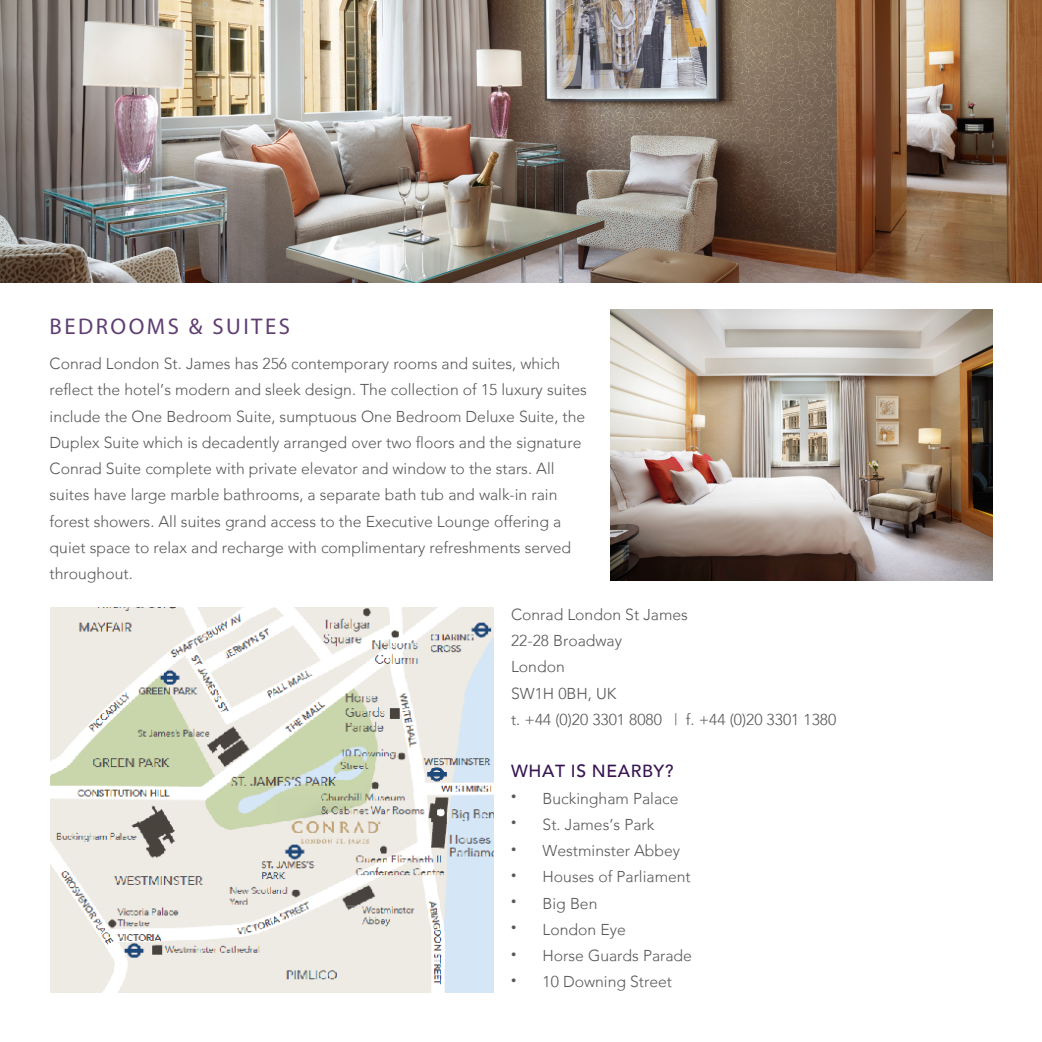
<style>
.page{position:relative;width:1042px;height:1042px;background:#fff}
.page>*{position:absolute;margin:0;border:0;box-sizing:border-box;transform-origin:0 0}
.callout{font:22.75px "Myriad Pro";letter-spacing:.11em;color:#5f3e72}
.subhead{font:500 17.5px "Avenir";letter-spacing:.035em;color:#381451}
.BODY{font:300 15.75px/26.2px "Avenir";color:#57585a}
</style>
<div class="page">
<img style="left:0;top:0;width:1042px;height:283px">
<img style="left:50px;top:608px;width:444px;height:384px">
<img style="left:610px;top:310px;width:382px;height:270px">
<p class="callout" style="left:50px;top:312px;width:242px">BEDROOMS &amp; SUITES</p>
<p class="BODY" style="left:50px;top:350px;width:539px">Conrad London St. James has 256 contemporary rooms and suites, which reflect the hotel’s modern and sleek design. The collection of 15 luxury suites include the One Bedroom Suite, sumptuous One Bedroom Deluxe Suite, the Duplex Suite which is decadently arranged over two floors and the signature Conrad Suite complete with private elevator and window to the stars. All suites have large marble bathrooms, a separate bath tub and walk-in rain forest showers. All suites grand access to the Executive Lounge offering a quiet space to relax and recharge with complimentary refreshments served throughout.</p>
<p class="BODY" style="left:511px;top:601px;width:178px">Conrad London St James</p>
<p class="BODY" style="left:511px;top:627px;width:112px">22-28 Broadway</p>
<p class="BODY" style="left:511px;top:654px;width:55px">London</p>
<p class="BODY" style="left:511px;top:680px;width:327px">SW1H 0BH, UK<br>t. +44 (0)20 3301 8080 | f. +44 (0)20 3301 1380</p>
<p class="subhead" style="left:511px;top:761px;width:164px">WHAT IS NEARBY?</p>
<p class="BODY" style="left:511px;top:785px;width:169px"><sup>•</sup> Buckingham Palace</p>
<p class="BODY" style="left:511px;top:811px;width:145px"><sup>•</sup> St. James’s Park</p>
<p class="BODY" style="left:511px;top:837px;width:171px"><sup>•</sup> Westminster Abbey</p>
<p class="BODY" style="left:511px;top:864px;width:181px"><sup>•</sup> Houses of Parliament</p>
<p class="BODY" style="left:511px;top:890px;width:88px"><sup>•</sup> Big Ben</p>
<p class="BODY" style="left:511px;top:916px;width:116px"><sup>•</sup> London Eye</p>
<p class="BODY" style="left:511px;top:942px;width:182px"><sup>•</sup> Horse Guards Parade</p>
<p class="BODY" style="left:511px;top:969px;width:163px"><sup>•</sup> 10 Downing Street</p>
</div>
